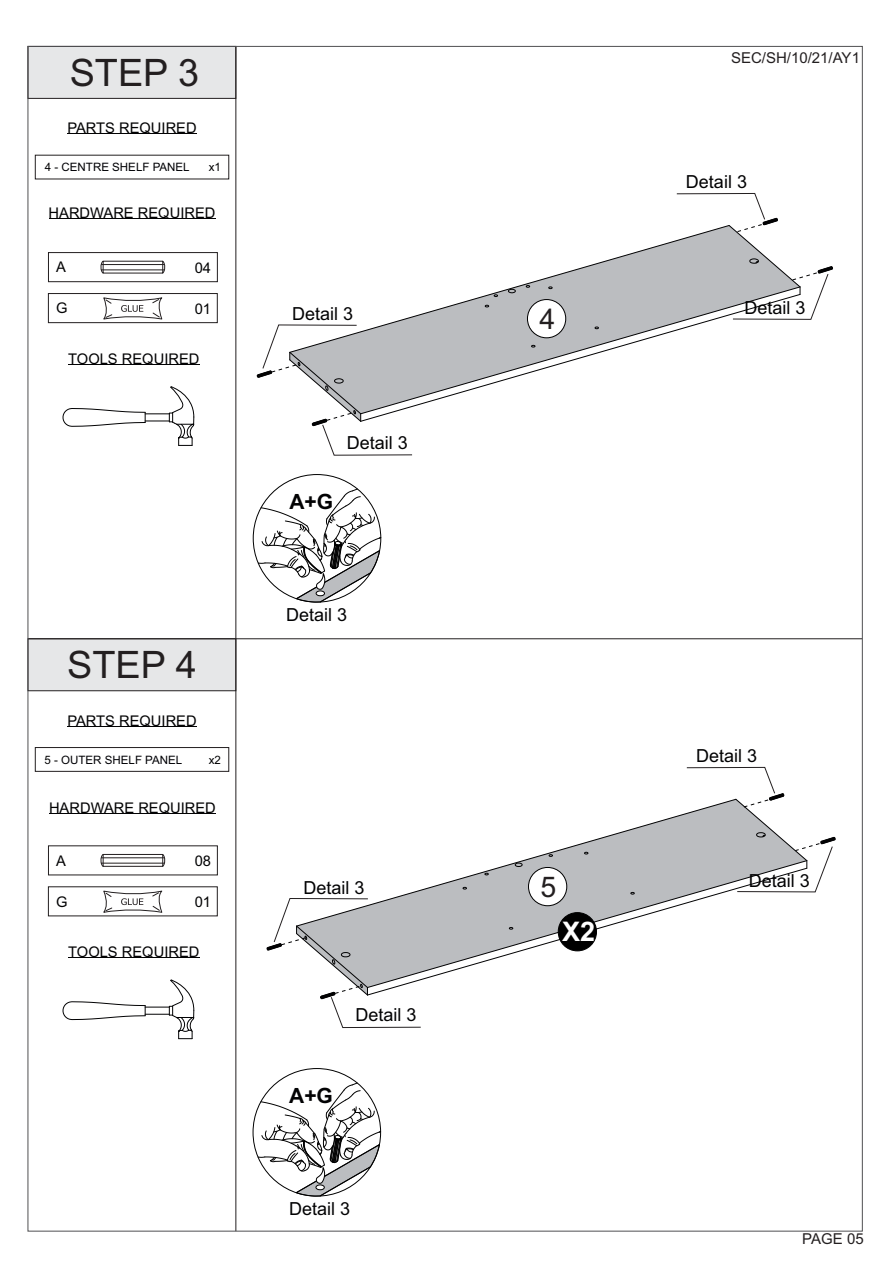
<style>
.page{position:relative;width:893px;height:1263px;background:#fff}
.page>*{position:absolute;margin:0;border:0;box-sizing:border-box;transform-origin:0 0}
.t1{font:37.8px "Arial";color:#231f20}
.t2{font:28.5px "Arial";color:#231f20}
.t3{font:700 27px "Arial";color:#fff}
.t4{font:700 21px "Arial";color:#020203}
.t5{font:18px "Arial";color:#020203}
.t6{font:15px "Arial";color:#231f20}
.t7{font:14.7px "Arial";color:#020203}
.t8{font:11.55px "Arial";color:#000005}
.t9{font:11.55px "Arial";color:#020203}
.s1{color:#020203}
</style>
<div class="page">
<svg style="left:27px;top:638px;width:210px;height:54px;background:#dfe0e1"></svg>
<svg style="left:27px;top:46px;width:210px;height:53px;background:#dddedf"></svg>
<hr style="left:67px;top:133px;width:52px;height:1px;background:#020203">
<hr style="left:119px;top:133px;width:78px;height:1px;background:#020203">
<hr style="left:49px;top:218px;width:166px;height:1px;background:#020203">
<hr style="left:28px;top:638px;width:834px;height:1px;background:#231f20">
<hr style="left:235px;top:46px;width:1px;height:1185px;background:#231f20">
<div style="left:35px;top:747px;width:194px;height:25px;border:1px solid #231f20"></div>
<hr style="left:67px;top:726px;width:52px;height:1px;background:#020203">
<hr style="left:119px;top:726px;width:78px;height:1px;background:#020203">
<hr style="left:49px;top:813px;width:167px;height:1px;background:#020203">
<svg style="left:100px;top:854px;width:66px;height:13px"></svg>
<svg style="left:105px;top:892px;width:7px;height:5px"></svg>
<svg style="left:105px;top:907px;width:8px;height:5px"></svg>
<svg style="left:152px;top:905px;width:8px;height:6px"></svg>
<svg style="left:152px;top:892px;width:8px;height:5px"></svg>
<svg style="left:121px;top:898px;width:22px;height:7px"></svg>
<hr style="left:68px;top:957px;width:131px;height:1px;background:#020203">
<svg style="left:62px;top:979px;width:133px;height:60px"></svg>
<svg style="left:257px;top:488px;width:124px;height:115px"></svg>
<div style="left:48px;top:252px;width:170px;height:30px;border:1px solid #231f20"></div>
<svg style="left:100px;top:261px;width:66px;height:13px"></svg>
<div style="left:48px;top:293px;width:170px;height:30px;border:1px solid #231f20"></div>
<svg style="left:105px;top:299px;width:7px;height:5px"></svg>
<svg style="left:105px;top:314px;width:8px;height:4px"></svg>
<svg style="left:152px;top:312px;width:8px;height:6px"></svg>
<svg style="left:152px;top:299px;width:8px;height:5px"></svg>
<svg style="left:121px;top:305px;width:22px;height:7px"></svg>
<hr style="left:68px;top:364px;width:131px;height:1px;background:#020203">
<svg style="left:62px;top:386px;width:133px;height:60px"></svg>
<svg style="left:257px;top:1082px;width:124px;height:115px"></svg>
<svg style="left:518px;top:240px;width:158px;height:46px"></svg>
<svg style="left:490px;top:286px;width:186px;height:8px"></svg>
<svg style="left:525px;top:285px;width:5px;height:3px"></svg>
<svg style="left:548px;top:286px;width:5px;height:3px"></svg>
<svg style="left:508px;top:289px;width:8px;height:4px"></svg>
<svg style="left:386px;top:294px;width:327px;height:113px"></svg>
<svg style="left:524px;top:813px;width:162px;height:47px"></svg>
<svg style="left:499px;top:860px;width:187px;height:7px"></svg>
<svg style="left:548px;top:854px;width:5px;height:3px"></svg>
<svg style="left:584px;top:852px;width:5px;height:3px"></svg>
<svg style="left:515px;top:862px;width:8px;height:5px"></svg>
<svg style="left:392px;top:867px;width:331px;height:113px"></svg>
<div style="left:527px;top:299px;width:39px;height:39px;background:#fff;border:1px solid #000;border-radius:50%"></div>
<div style="left:528px;top:867px;width:39px;height:39px;background:#fff;border:1px solid #000;border-radius:50%"></div>
<svg style="left:676px;top:193px;width:157px;height:127px"></svg>
<svg style="left:257px;top:324px;width:156px;height:132px"></svg>
<svg style="left:686px;top:766px;width:150px;height:127px"></svg>
<svg style="left:267px;top:898px;width:155px;height:130px"></svg>
<div style="left:558px;top:912px;width:39px;height:39px;background:#000;border:1px solid #000;border-radius:50%"></div>
<h1 class="t1" style="left:70px;top:58px;width:131px">STEP 3</h1>
<p class="t7" style="left:67px;top:123px;width:131px">PARTS REQUIRED</p>
<p class="t8" style="left:45px;top:163px;width:146px"><span class="s1">4 -</span> CENTRE SHELF PANEL</p>
<p class="t9" style="left:209px;top:163px;width:14px">x1</p>
<p class="t7" style="left:49px;top:207px;width:168px">HARDWARE REQUIRED</p>
<p class="t7" style="left:56px;top:262px;width:11px">A</p>
<p class="t7" style="left:195px;top:262px;width:18px">04</p>
<p class="t7" style="left:56px;top:303px;width:13px">G</p>
<p class="t7" style="left:195px;top:303px;width:18px">01</p>
<p class="t7" style="left:68px;top:353px;width:133px">TOOLS REQUIRED</p>
<h1 class="t1" style="left:67px;top:651px;width:131px">STEP 4</h1>
<p class="t7" style="left:67px;top:715px;width:131px">PARTS REQUIRED</p>
<p class="t8" style="left:45px;top:755px;width:139px"><span class="s1">5 -</span> OUTER SHELF PANEL</p>
<p class="t9" style="left:209px;top:755px;width:14px">x2</p>
<p class="t7" style="left:49px;top:802px;width:168px">HARDWARE REQUIRED</p>
<p class="t7" style="left:56px;top:855px;width:11px">A</p>
<p class="t7" style="left:195px;top:855px;width:18px">08</p>
<p class="t7" style="left:56px;top:896px;width:13px">G</p>
<p class="t7" style="left:195px;top:896px;width:18px">01</p>
<p class="t7" style="left:68px;top:946px;width:133px">TOOLS REQUIRED</p>
<p class="t6" style="left:731px;top:52px;width:130px">SEC/SH/10/21/AY1</p>
<p class="t5" style="left:686px;top:175px;width:63px">Detail 3</p>
<p class="t5" style="left:292px;top:307px;width:63px">Detail 3</p>
<p class="t5" style="left:744px;top:301px;width:63px">Detail 3</p>
<h2 class="t2" style="left:539px;top:309px;width:17px">4</h2>
<p class="t5" style="left:347px;top:436px;width:63px">Detail 3</p>
<h3 class="t4" style="left:289px;top:493px;width:45px">A+G</h3>
<p class="t5" style="left:286px;top:608px;width:63px">Detail 3</p>
<p class="t5" style="left:304px;top:880px;width:63px">Detail 3</p>
<p class="t5" style="left:355px;top:1008px;width:63px">Detail 3</p>
<h3 class="t4" style="left:289px;top:1087px;width:45px">A+G</h3>
<p class="t5" style="left:289px;top:1202px;width:63px">Detail 3</p>
<h2 class="t2" style="left:540px;top:876px;width:17px">5</h2>
<h3 class="t3" style="left:562px;top:921px;width:35px">X2</h3>
<p class="t5" style="left:696px;top:749px;width:63px">Detail 3</p>
<p class="t5" style="left:749px;top:874px;width:63px">Detail 3</p>
<p class="t6" style="left:802px;top:1233px;width:63px">PAGE 05</p>
</div>
